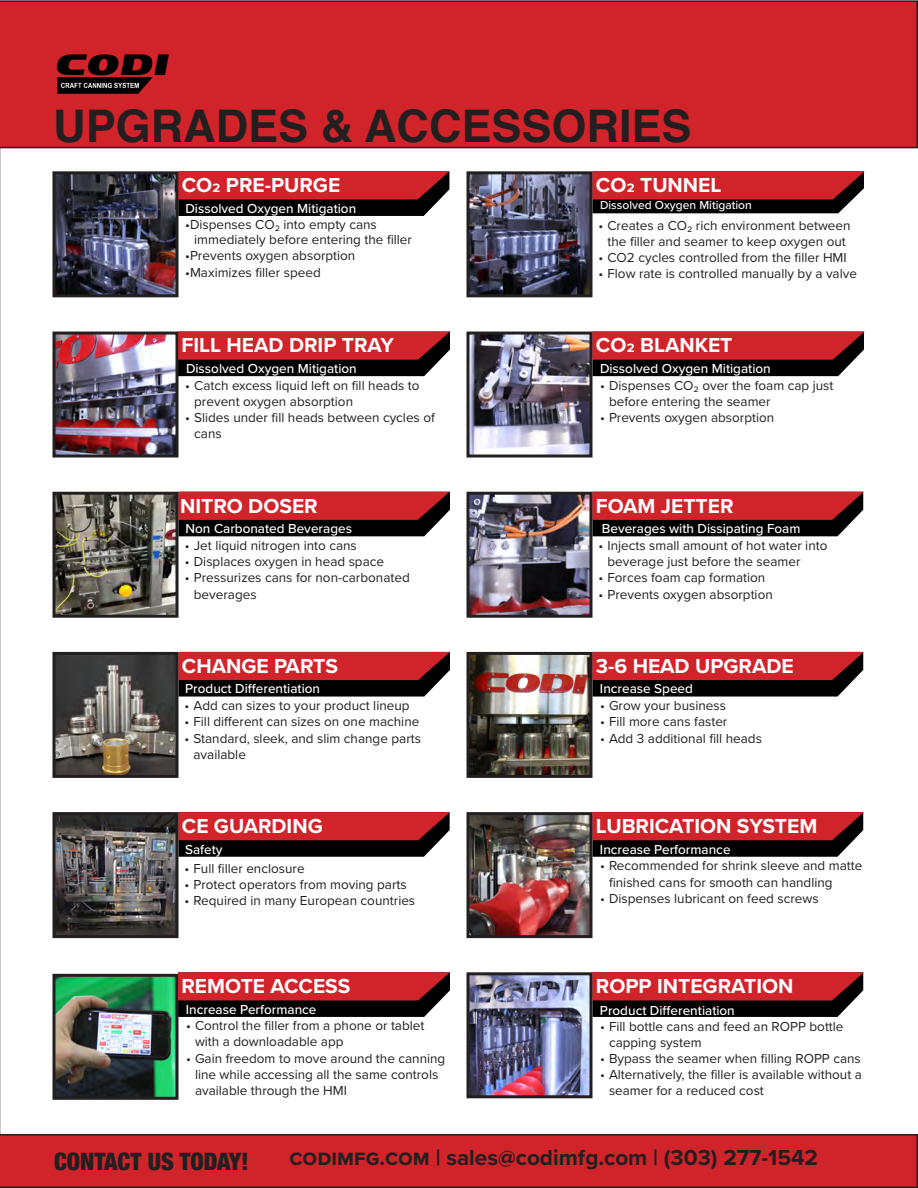
<style>
.page{position:relative;width:918px;height:1188px;background:#fff}
.page>*{position:absolute;margin:0;border:0;box-sizing:border-box;transform-origin:0 0}
.t1{font:700 45px "Helvetica";color:#231f20}
.t2{font:900 condensed 24px "Helvetica Neue";color:#231f20}
.t3{font:700 22.5px "Proxima Nova";color:#231f20}
.Paragraph_Style_2{font:700 21px "Proxima Nova";color:#fff}
.t4{font:13.5px/16.2px "Proxima Nova";color:#231f20}
.t5{font:500 13.5px "Proxima Nova";color:#fff}
.t6{font:500 12px "Proxima Nova";color:#fff}
</style>
<div class="page">
<div style="left:0;top:0;width:918px;height:148px;background:#d1232a"></div>
<svg style="left:0;top:1134px;width:918px;height:54px;background:#c72229"></svg>
<img style="left:56px;top:175px;width:118px;height:118px">
<div style="left:52px;top:171px;width:126px;height:126px;border:3px solid #231f20"></div>
<img style="left:56px;top:336px;width:118px;height:118px">
<div style="left:52px;top:332px;width:126px;height:126px;border:3px solid #231f20"></div>
<img style="left:56px;top:496px;width:118px;height:118px">
<div style="left:52px;top:492px;width:126px;height:126px;border:3px solid #231f20"></div>
<img style="left:56px;top:656px;width:118px;height:118px">
<div style="left:52px;top:652px;width:126px;height:126px;border:3px solid #231f20"></div>
<img style="left:56px;top:816px;width:118px;height:118px">
<div style="left:52px;top:812px;width:126px;height:126px;border:3px solid #231f20"></div>
<img style="left:56px;top:978px;width:118px;height:118px">
<div style="left:52px;top:974px;width:126px;height:126px;border:3px solid #231f20"></div>
<img style="left:470px;top:175px;width:118px;height:118px">
<div style="left:466px;top:171px;width:126px;height:126px;border:3px solid #231f20"></div>
<img style="left:470px;top:336px;width:118px;height:118px">
<div style="left:466px;top:332px;width:126px;height:126px;border:3px solid #231f20"></div>
<img style="left:470px;top:496px;width:118px;height:118px">
<div style="left:466px;top:492px;width:126px;height:126px;border:3px solid #231f20"></div>
<img style="left:470px;top:656px;width:118px;height:118px">
<div style="left:466px;top:652px;width:126px;height:126px;border:3px solid #231f20"></div>
<img style="left:470px;top:816px;width:118px;height:118px">
<div style="left:466px;top:812px;width:126px;height:126px;border:3px solid #231f20"></div>
<img style="left:470px;top:976px;width:118px;height:118px">
<div style="left:466px;top:972px;width:126px;height:126px;border:3px solid #231f20"></div>
<svg style="left:178px;top:171px;width:271px;height:45px;background:#821c20"></svg>
<svg style="left:178px;top:332px;width:272px;height:44px;background:#821b1f"></svg>
<svg style="left:178px;top:492px;width:272px;height:44px;background:#831b20"></svg>
<svg style="left:178px;top:652px;width:272px;height:45px;background:#841e22"></svg>
<svg style="left:178px;top:812px;width:272px;height:45px;background:#841d21"></svg>
<svg style="left:178px;top:972px;width:272px;height:45px;background:#831c20"></svg>
<svg style="left:592px;top:171px;width:273px;height:42px;background:#8c1e23"></svg>
<svg style="left:592px;top:332px;width:272px;height:44px;background:#831c20"></svg>
<svg style="left:593px;top:492px;width:271px;height:44px;background:#841c20"></svg>
<svg style="left:593px;top:652px;width:271px;height:45px;background:#851f23"></svg>
<svg style="left:593px;top:812px;width:271px;height:45px;background:#841e22"></svg>
<svg style="left:593px;top:972px;width:271px;height:45px;background:#831d21"></svg>
<img style="left:57px;top:54px;width:112px;height:40px">
<h1 class="t1" style="left:53px;top:90px;width:640px">UPGRADES &amp; ACCESSORIES</h1>
<p class="Paragraph_Style_2" style="left:182px;top:170px;width:160px">CO2 PRE-PURGE</p>
<p class="Paragraph_Style_2" style="left:596px;top:170px;width:127px">CO2 TUNNEL</p>
<h5 class="t5" style="left:185px;top:198px;width:172px">Dissolved Oxygen Mitigation</h5>
<h5 class="t6" style="left:600px;top:196px;width:153px">Dissolved Oxygen Mitigation</h5>
<p class="t4" style="left:194px;top:216px;width:219px;line-height:15px;text-indent:-9px">•Dispenses CO2 into empty cans immediately before entering the filler</p>
<p class="t4" style="left:185px;top:247px;width:172px">•Prevents oxygen absorption</p>
<p class="t4" style="left:185px;top:264px;width:137px">•Maximizes filler speed</p>
<p class="t4" style="left:598px;top:216px;width:254px;text-align:center">• Creates a CO2 rich environment between the filler and seamer to keep oxygen out</p>
<p class="t4" style="left:598px;top:249px;width:250px">• CO2 cycles controlled from the filler HMI</p>
<p class="t4" style="left:598px;top:265px;width:260px">• Flow rate is controlled manually by a valve</p>
<p class="Paragraph_Style_2" style="left:182px;top:330px;width:214px">FILL HEAD DRIP TRAY</p>
<p class="Paragraph_Style_2" style="left:596px;top:330px;width:138px">CO2 BLANKET</p>
<h5 class="t5" style="left:186px;top:358px;width:172px">Dissolved Oxygen Mitigation</h5>
<h5 class="t5" style="left:600px;top:358px;width:172px">Dissolved Oxygen Mitigation</h5>
<p class="t4" style="left:194px;top:377px;width:227px;text-indent:-9px">• Catch excess liquid left on fill heads to prevent oxygen absorption</p>
<p class="t4" style="left:194px;top:409px;width:242px;text-indent:-9px">• Slides under fill heads between cycles of cans</p>
<p class="t4" style="left:609px;top:377px;width:226px;text-indent:-9px">• Dispenses CO2 over the foam cap just before entering the seamer</p>
<p class="t4" style="left:600px;top:409px;width:176px">• Prevents oxygen absorption</p>
<p class="Paragraph_Style_2" style="left:180px;top:490px;width:139px">NITRO DOSER</p>
<p class="Paragraph_Style_2" style="left:596px;top:490px;width:139px">FOAM JETTER</p>
<p class="t5" style="left:186px;top:519px;width:168px">Non Carbonated Beverages</p>
<h5 class="t5" style="left:602px;top:519px;width:200px">Beverages with Dissipating Foam</h5>
<p class="t4" style="left:185px;top:537px;width:174px">• Jet liquid nitrogen into cans</p>
<p class="t4" style="left:185px;top:553px;width:201px">• Displaces oxygen in head space</p>
<p class="t4" style="left:194px;top:569px;width:217px;text-indent:-9px">• Pressurizes cans for non-carbonated beverages</p>
<p class="t4" style="left:608px;top:537px;width:221px;text-indent:-9px">• Injects small amount of hot water into beverage just before the seamer</p>
<p class="t4" style="left:598px;top:569px;width:168px">• Forces foam cap formation</p>
<p class="t4" style="left:598px;top:585px;width:176px">• Prevents oxygen absorption</p>
<p class="Paragraph_Style_2" style="left:182px;top:650px;width:158px">CHANGE PARTS</p>
<p class="Paragraph_Style_2" style="left:596px;top:650px;width:199px">3-6 HEAD UPGRADE</p>
<h5 class="t5" style="left:185px;top:679px;width:136px">Product Differentiation</h5>
<h5 class="t5" style="left:600px;top:679px;width:94px">Increase Speed</h5>
<p class="t4" style="left:184px;top:697px;width:227px">• Add can sizes to your product lineup</p>
<p class="t4" style="left:184px;top:713px;width:236px">• Fill different can sizes on one machine</p>
<p class="t4" style="left:194px;top:729px;width:229px;text-indent:-9px">• Standard, sleek, and slim change parts available</p>
<p class="Paragraph_Style_2" style="left:182px;top:810px;width:142px">CE GUARDING</p>
<p class="t4" style="left:600px;top:697px;width:128px">• Grow your business</p>
<p class="t4" style="left:600px;top:713px;width:129px">• Fill more cans faster</p>
<p class="t4" style="left:600px;top:729px;width:163px">• Add 3 additional fill heads</p>
<p class="Paragraph_Style_2" style="left:596px;top:810px;width:223px">LUBRICATION SYSTEM</p>
<h5 class="t5" style="left:185px;top:839px;width:39px">Safety</h5>
<h5 class="t5" style="left:600px;top:839px;width:132px">Increase Performance</h5>
<p class="t4" style="left:184px;top:859px;width:122px">• Full filler enclosure</p>
<p class="t4" style="left:184px;top:876px;width:224px">• Protect operators from moving parts</p>
<p class="t4" style="left:184px;top:892px;width:232px">• Required in many European countries</p>
<p class="t4" style="left:609px;top:857px;width:255px;text-indent:-9px">• Recommended for shrink sleeve and matte finished cans for smooth can handling</p>
<p class="t4" style="left:600px;top:890px;width:220px">• Dispenses lubricant on feed screws</p>
<p class="Paragraph_Style_2" style="left:181px;top:971px;width:171px">REMOTE ACCESS</p>
<p class="Paragraph_Style_2" style="left:596px;top:971px;width:199px">ROPP INTEGRATION</p>
<h5 class="t5" style="left:186px;top:999px;width:132px">Increase Performance</h5>
<h5 class="t5" style="left:600px;top:1000px;width:136px">Product Differentiation</h5>
<p class="t4" style="left:195px;top:1017px;width:231px;text-indent:-9px">• Control the filler from a phone or tablet with a downloadable app</p>
<p class="t4" style="left:195px;top:1049px;width:252px;text-indent:-9px">• Gain freedom to move around the canning line while accessing all the same controls available through the HMI</p>
<p class="t4" style="left:609px;top:1017px;width:236px;text-indent:-9px">• Fill bottle cans and feed an ROPP bottle capping system</p>
<p class="t4" style="left:600px;top:1050px;width:262px">• Bypass the seamer when filling ROPP cans</p>
<p class="t4" style="left:609px;top:1066px;width:254px;text-indent:-9px">• Alternatively, the filler is available without a seamer for a reduced cost</p>
<p class="t2" style="left:54px;top:1142px;width:196px">CONTACT US TODAY!</p>
<p class="t3" style="left:289px;top:1140px;width:530px">codimfg.com | sales@codimfg.com | (303) 277-1542</p>
</div>
